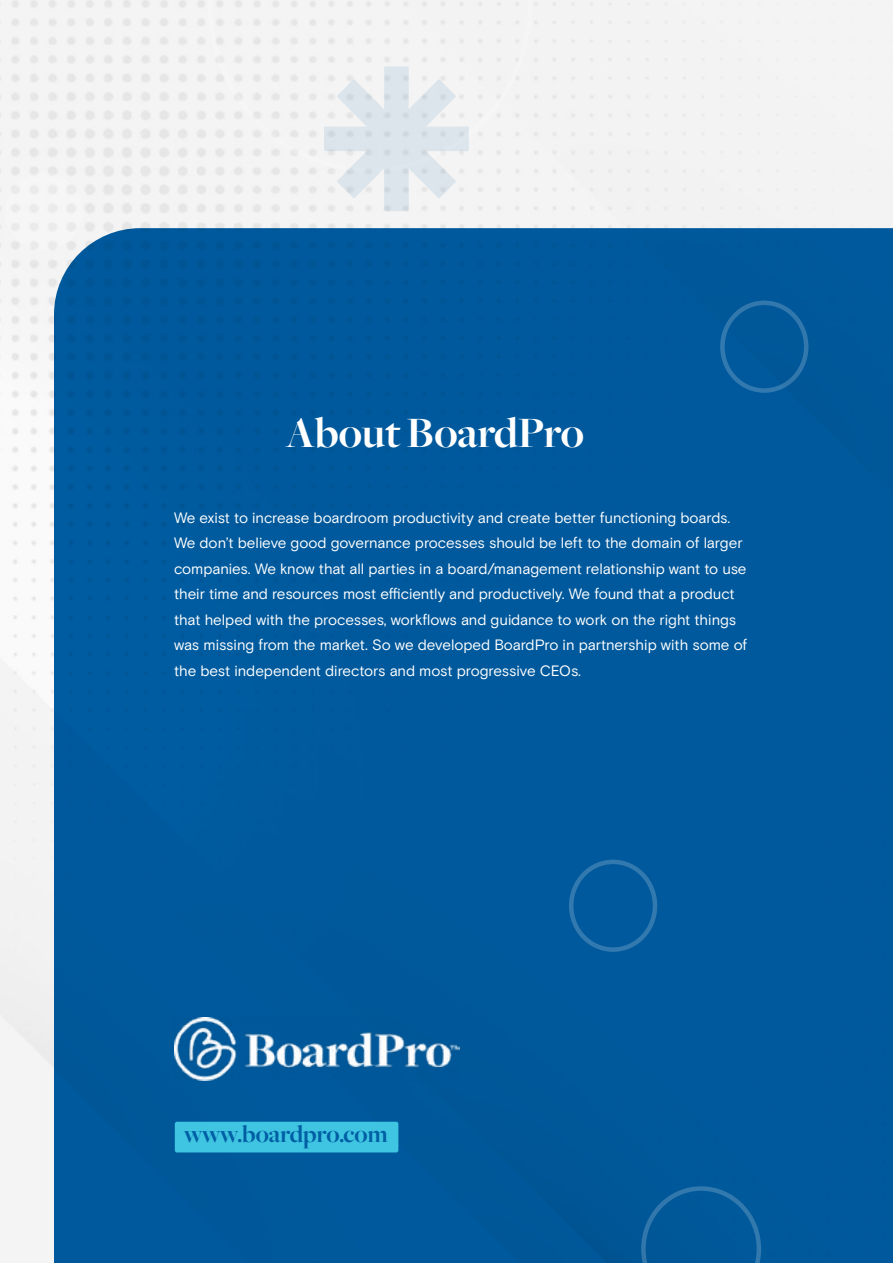
<style>
.page{position:relative;width:893px;height:1263px;background:#fff}
.page>*{position:absolute;margin:0;border:0;box-sizing:border-box;transform-origin:0 0}
.t1{font:700 45px "Freight Big";color:#fff}
.t2{font:700 25.5px "Freight Big";color:#005ea4}
.t3{font:15px/25.5px "Basis Grotesque Pro";letter-spacing:-.01em;color:#fff}
</style>
<div class="page">
<div style="left:54px;top:228px;width:839px;height:1035px;background:#00599c"></div>
<div style="left:5px;top:172px;width:78px;height:78px;background:#f6f6f6;border-radius:50%"></div>
<svg style="left:208px;top:0;width:324px;height:172px"></svg>
<div style="left:720px;top:301px;width:88px;height:92px;border:4px solid #fff;border-radius:50%"></div>
<div style="left:569px;top:860px;width:88px;height:92px;border:4px solid #fff;border-radius:50%"></div>
<svg style="left:641px;top:1186px;width:120px;height:77px;background:#055b9b"></svg>
<svg style="left:324px;top:66px;width:145px;height:145px"></svg>
<div style="left:175px;top:1122px;width:223px;height:30px;background:#3fc4e1;border-radius:2px"></div>
<img style="left:175px;top:1017px;width:285px;height:63px">
<h1 class="t1" style="left:286px;top:408px;width:300px">About BoardPro</h1>
<p class="t3" style="left:174px;top:505px;width:575px">We exist to increase boardroom productivity and create better functioning boards.<br>We don’t believe good governance processes should be left to the domain of larger companies. We know that all parties in a board/management relationship want to use their time and resources most efficiently and productively. We found that a product that helped with the processes, workflows and guidance to work on the right things was missing from the market. So we developed BoardPro in partnership with some of the best independent directors and most progressive CEOs.</p>
<h2 class="t2" style="left:184px;top:1120px;width:206px">www.boardpro.com</h2>
</div>
